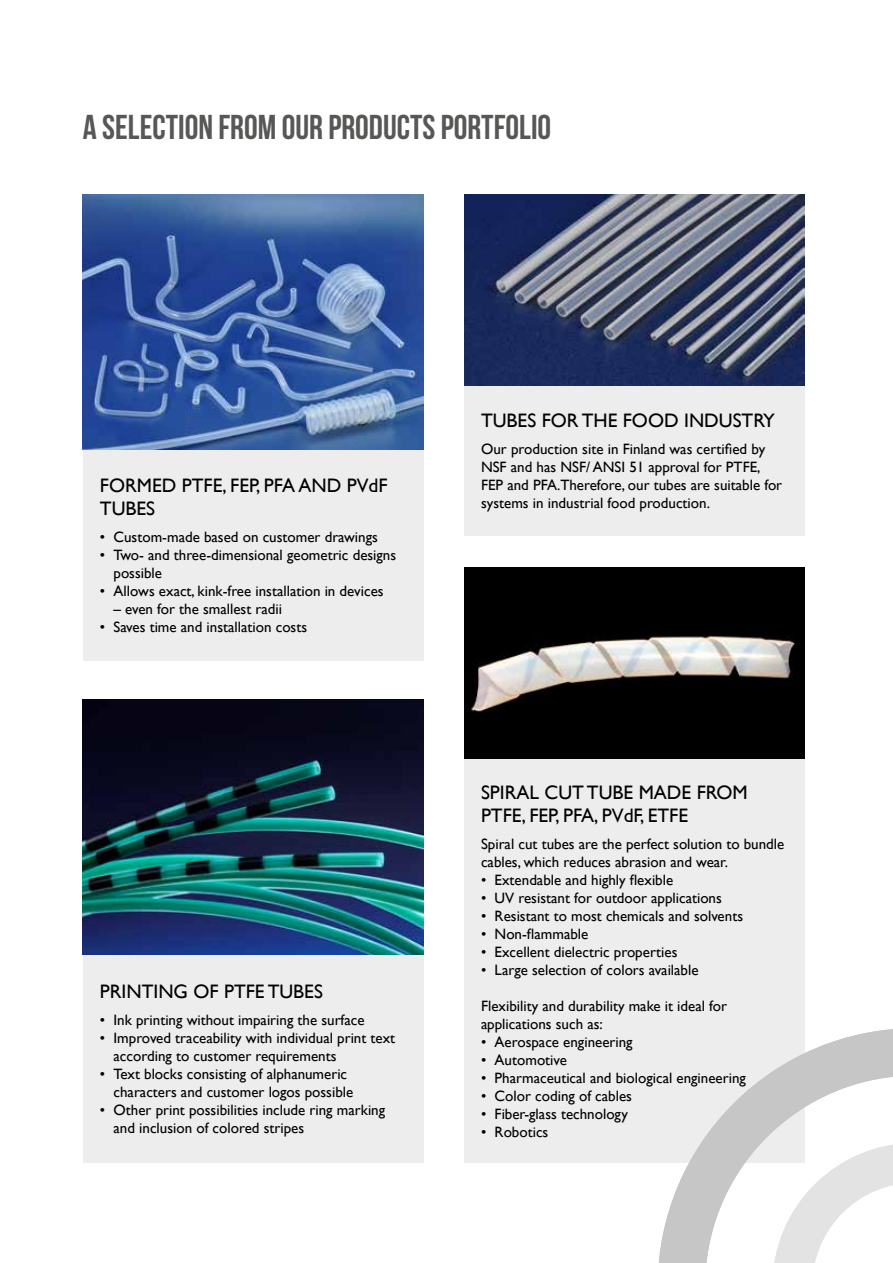
<style>
.page{position:relative;width:893px;height:1263px;background:#fff}
.page>*{position:absolute;margin:0;border:0;box-sizing:border-box;transform-origin:0 0}
.t1{font:34.5px "Bebas Neue";color:#575756}
.t2{font:19.5px/23.4px "Gill Sans";color:#000}
.t3{font:15px/18px "Gill Sans";color:#000}
</style>
<div class="page">
<div style="left:464px;top:759px;width:340px;height:404px;background:#ededed"></div>
<div style="left:83px;top:449px;width:340px;height:212px;background:#ededed"></div>
<div style="left:464px;top:385px;width:340px;height:151px;background:#ededed"></div>
<div style="left:83px;top:955px;width:340px;height:208px;background:#ededed"></div>
<img style="left:464px;top:567px;width:340px;height:192px">
<img style="left:83px;top:700px;width:340px;height:255px">
<img style="left:83px;top:194px;width:340px;height:255px">
<img style="left:464px;top:194px;width:340px;height:191px">
<svg style="left:658px;top:1028px;width:235px;height:235px"></svg>
<h1 class="t1" style="left:83px;top:108px;width:470px">A SELECTION FROM OUR PRODUCTS PORTFOLIO</h1>
<h2 class="t2" style="left:100px;top:473px;width:289px">FORMED PTFE, FEP, PFA AND PVdF<br>TUBES</h2>
<p class="t3" style="left:100px;top:527px;width:279px">• Custom-made based on customer drawings</p>
<p class="t3" style="left:114px;top:545px;width:284px;text-indent:-14px">• Two- and three-dimensional geometric designs possible</p>
<p class="t3" style="left:100px;top:581px;width:285px">• Allows exact, kink-free installation in devices</p>
<p class="t3" style="left:114px;top:599px;width:170px">– even for the smallest radii</p>
<p class="t3" style="left:100px;top:617px;width:209px">• Saves time and installation costs</p>
<h2 class="t2" style="left:100px;top:980px;width:225px">PRINTING OF PTFE TUBES</h2>
<p class="t3" style="left:100px;top:1011px;width:266px">• Ink printing without impairing the surface</p>
<p class="t3" style="left:114px;top:1029px;width:283px;text-indent:-14px">• Improved traceability with individual print text according to customer requirements</p>
<p class="t3" style="left:114px;top:1065px;width:241px;text-indent:-14px">• Text blocks consisting of alphanumeric characters and customer logos possible</p>
<p class="t3" style="left:114px;top:1101px;width:273px;text-indent:-14px">• Other print possibilities include ring marking and inclusion of colored stripes</p>
<h2 class="t2" style="left:481px;top:409px;width:295px">TUBES FOR THE FOOD INDUSTRY</h2>
<p class="t3" style="left:481px;top:439px;width:303px">Our production site in Finland was certified by NSF and has NSF/ ANSI 51 approval for PTFE, FEP and PFA.Therefore, our tubes are suitable for systems in industrial food production.</p>
<h2 class="t2" style="left:481px;top:780px;width:268px">SPIRAL CUT TUBE MADE FROM<br>PTFE, FEP, PFA, PVdF, ETFE</h2>
<p class="t3" style="left:481px;top:834px;width:305px">Spiral cut tubes are the perfect solution to bundle cables, which reduces abrasion and wear.</p>
<p class="t3" style="left:481px;top:870px;width:194px">• Extendable and highly flexible</p>
<p class="t3" style="left:481px;top:888px;width:242px">• UV resistant for outdoor applications</p>
<p class="t3" style="left:481px;top:906px;width:264px">• Resistant to most chemicals and solvents</p>
<p class="t3" style="left:481px;top:924px;width:109px">• Non-flammable</p>
<p class="t3" style="left:481px;top:942px;width:198px">• Excellent dielectric properties</p>
<p class="t3" style="left:481px;top:960px;width:219px">• Large selection of colors available</p>
<p class="t3" style="left:481px;top:996px;width:248px">Flexibility and durability make it ideal for applications such as:</p>
<p class="t3" style="left:481px;top:1032px;width:153px">• Aerospace engineering</p>
<p class="t3" style="left:481px;top:1050px;width:87px">• Automotive</p>
<p class="t3" style="left:481px;top:1068px;width:266px">• Pharmaceutical and biological engineering</p>
<p class="t3" style="left:481px;top:1086px;width:152px">• Color coding of cables</p>
<p class="t3" style="left:481px;top:1104px;width:148px">• Fiber-glass technology</p>
<p class="t3" style="left:481px;top:1122px;width:69px">• Robotics</p>
</div>
